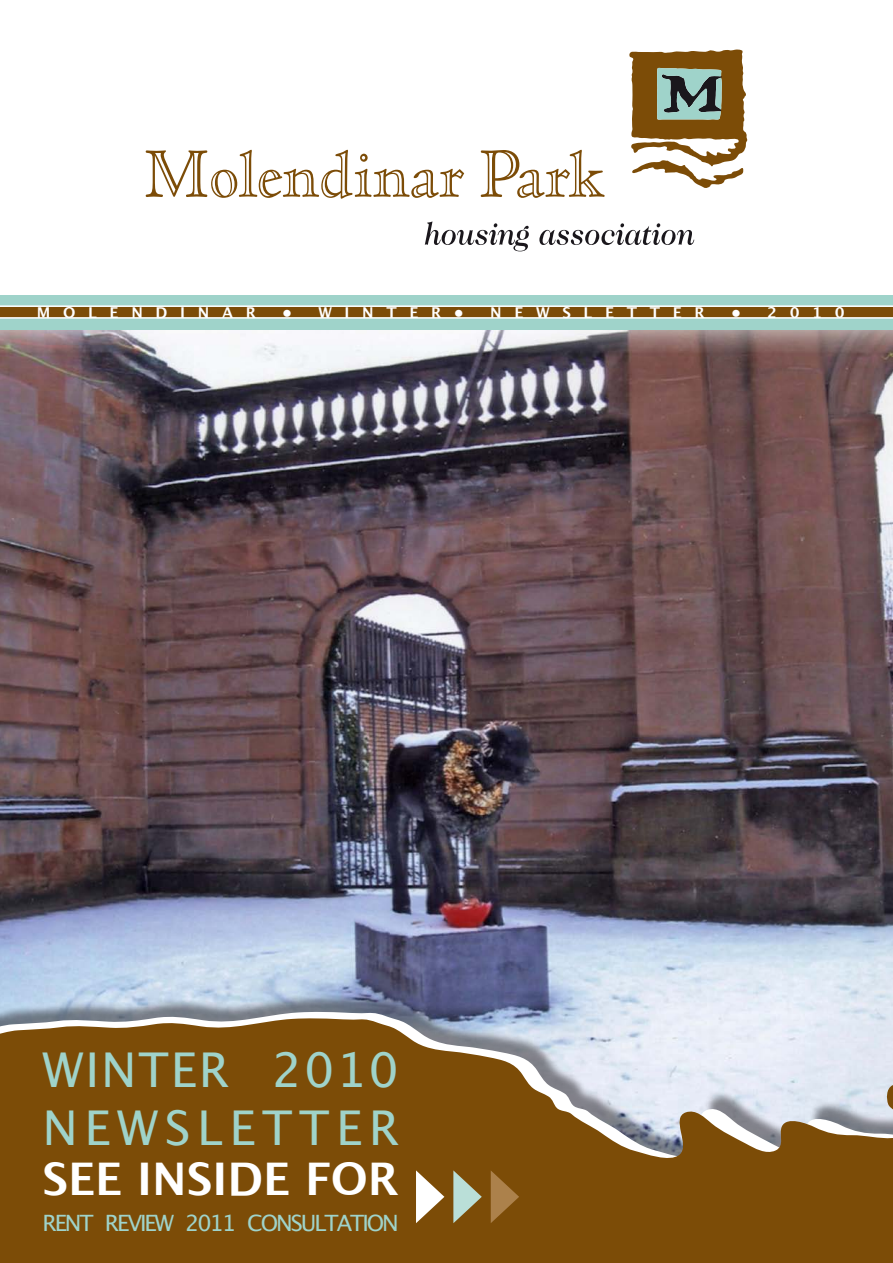
<style>
.page{position:relative;width:893px;height:1263px;background:#fff}
.page>*{position:absolute;margin:0;border:0;box-sizing:border-box;transform-origin:0 0}
.t1{font:48px "Lucida Grande";color:#9fd3ca}
.t2{font:700 45px "Lucida Grande";color:#fff}
.t3{font:22.5px "Lucida Grande";letter-spacing:-.09em;color:#9fd3ca}
.t4{font:700 15px "Lucida Grande";letter-spacing:.845em;color:#fff}
</style>
<div class="page">
<img style="left:0;top:329px;width:893px;height:664px">
<div style="left:0;top:993px;width:893px;height:261px;background:#1a171c;opacity:.5"></div>
<svg style="left:0;top:1011px;width:893px;height:7px;background:#aab3c2"></svg>
<div style="left:0;top:295px;width:893px;height:34px;background:#9fd3ca"></div>
<svg style="left:629px;top:50px;width:118px;height:138px"></svg>
<svg style="left:146px;top:150px;width:318px;height:49px"></svg>
<svg style="left:481px;top:150px;width:124px;height:48px"></svg>
<svg style="left:425px;top:221px;width:104px;height:30px"></svg>
<svg style="left:539px;top:223px;width:155px;height:22px"></svg>
<div style="left:0;top:307px;width:893px;height:10px;background:#7c4c07"></div>
<hr style="left:0;top:305px;width:893px;height:2px;background:#fff">
<hr style="left:0;top:317px;width:893px;height:2px;background:#fff">
<svg style="left:0;top:1018px;width:893px;height:242px;background:#906c39"></svg>
<svg style="left:416px;top:1170px;width:28px;height:53px"></svg>
<svg style="left:453px;top:1170px;width:29px;height:53px;background:#9a936c"></svg>
<svg style="left:491px;top:1170px;width:28px;height:53px"></svg>
<p class="t4" style="left:37px;top:300px;width:221px">MOLENDINAR</p>
<p class="t4" style="left:283px;top:300px;width:183px">• WINTER•</p>
<p class="t4" style="left:490px;top:300px;width:216px">N EWSLETTER</p>
<p class="t4" style="left:731px;top:300px;width:115px">• 2010</p>
<h1 class="t1" style="left:43px;top:1042px;width:32px">WINTE</h1>
<h1 class="t1" style="left:199px;top:1042px;width:202px">R 2010</h1>
<h1 class="t1" style="left:43px;top:1100px;width:36px">NEWSLETTE</h1>
<h1 class="t1" style="left:369px;top:1100px;width:32px">R</h1>
<h2 class="t2" style="left:43px;top:1142px;width:27px">SEE</h2>
<h2 class="t2" style="left:137px;top:1142px;width:228px">INSIDE FOR</h2>
<h3 class="t3" style="left:43px;top:1210px;width:358px">RENT REVIEW 2011 CONSULTATION</h3>
</div>
